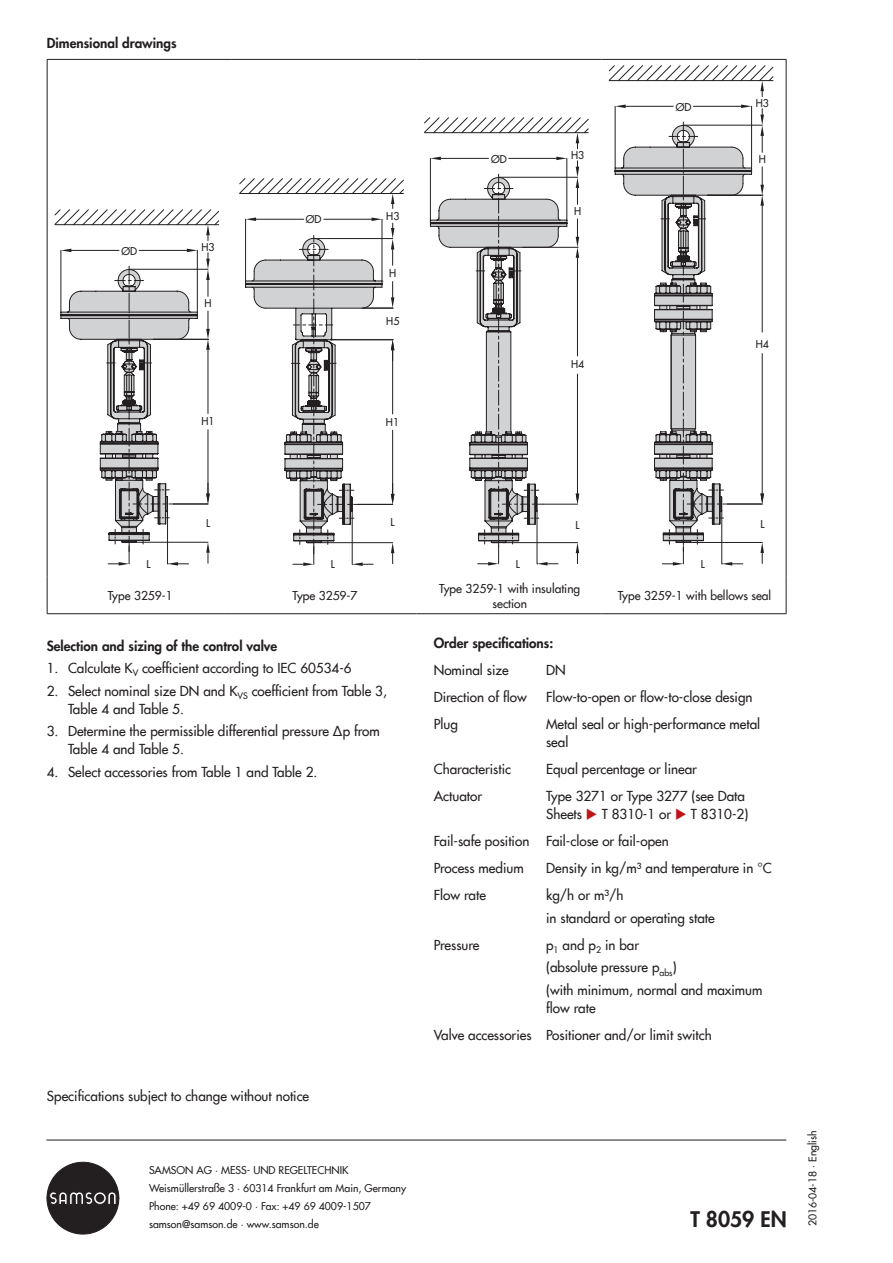
<style>
.page{position:relative;width:893px;height:1263px;background:#fff}
.page>*{position:absolute;margin:0;border:0;box-sizing:border-box;transform-origin:0 0}
.t1{font:800 21px "Futura Com";color:#231f20}
.t2{font:500 13.5px/18px "Futura Com";color:#231f20}
.t3{font:800 13.5px "Futura Com";color:#231f20}
.t4{font:500 12px/15px "Futura Com";color:#231f20;text-align:center}
.t5{font:500 10.5px/18px "Futura Com";color:#231f20}
.t6{font:10.5px "Futura";color:#231f20}
.s1{color:#be151b}
</style>
<div class="page">
<hr style="left:46px;top:1140px;width:740px;height:1px;background:#231f20">
<svg style="left:47px;top:1162px;width:72px;height:72px"></svg>
<hr style="left:47px;top:59px;width:185px;height:1px;background:#231f20">
<hr style="left:47px;top:60px;width:1px;height:517px;background:#231f20">
<hr style="left:232px;top:59px;width:185px;height:1px;background:#231f20">
<hr style="left:417px;top:59px;width:184px;height:1px;background:#231f20">
<hr style="left:601px;top:59px;width:185px;height:1px;background:#231f20">
<hr style="left:786px;top:60px;width:1px;height:517px;background:#231f20">
<hr style="left:47px;top:577px;width:1px;height:36px;background:#231f20">
<hr style="left:786px;top:577px;width:1px;height:36px;background:#231f20">
<hr style="left:47px;top:613px;width:185px;height:1px;background:#231f20">
<hr style="left:232px;top:613px;width:185px;height:1px;background:#231f20">
<hr style="left:417px;top:613px;width:184px;height:1px;background:#231f20">
<hr style="left:601px;top:613px;width:185px;height:1px;background:#231f20">
<svg style="left:206px;top:253px;width:4px;height:43px"></svg>
<hr style="left:129px;top:269px;width:79px;height:1px;background:#231f20">
<svg style="left:187px;top:249px;width:10px;height:3px"></svg>
<svg style="left:62px;top:249px;width:9px;height:3px"></svg>
<hr style="left:139px;top:250px;width:48px;height:1px;background:#231f20">
<hr style="left:71px;top:250px;width:48px;height:1px;background:#231f20">
<hr style="left:197px;top:250px;width:1px;height:62px;background:#231f20">
<hr style="left:61px;top:250px;width:1px;height:62px;background:#231f20">
<svg style="left:206px;top:542px;width:4px;height:21px"></svg>
<hr style="left:136px;top:542px;width:72px;height:1px;background:#231f20">
<svg style="left:60px;top:266px;width:138px;height:300px"></svg>
<svg style="left:206px;top:311px;width:4px;height:39px"></svg>
<svg style="left:206px;top:483px;width:4px;height:21px"></svg>
<hr style="left:208px;top:350px;width:1px;height:64px;background:#231f20">
<hr style="left:208px;top:430px;width:1px;height:63px;background:#231f20">
<hr style="left:153px;top:339px;width:55px;height:1px;background:#231f20">
<hr style="left:173px;top:504px;width:35px;height:1px;background:#231f20">
<svg style="left:55px;top:209px;width:164px;height:32px"></svg>
<svg style="left:239px;top:178px;width:165px;height:30px"></svg>
<svg style="left:245px;top:217px;width:149px;height:349px"></svg>
<hr style="left:363px;top:308px;width:30px;height:1px;background:#231f20">
<hr style="left:331px;top:339px;width:62px;height:1px;background:#231f20">
<svg style="left:576px;top:161px;width:3px;height:43px"></svg>
<hr style="left:498px;top:177px;width:79px;height:1px;background:#231f20">
<hr style="left:523px;top:247px;width:54px;height:1px;background:#231f20">
<svg style="left:556px;top:157px;width:11px;height:3px"></svg>
<svg style="left:431px;top:157px;width:10px;height:3px"></svg>
<hr style="left:509px;top:158px;width:47px;height:1px;background:#231f20">
<hr style="left:441px;top:158px;width:47px;height:1px;background:#231f20">
<hr style="left:567px;top:158px;width:1px;height:62px;background:#231f20">
<hr style="left:430px;top:158px;width:1px;height:62px;background:#231f20">
<hr style="left:577px;top:374px;width:1px;height:120px;background:#231f20">
<svg style="left:576px;top:543px;width:3px;height:21px"></svg>
<hr style="left:543px;top:504px;width:34px;height:1px;background:#231f20">
<hr style="left:503px;top:542px;width:74px;height:1px;background:#231f20">
<svg style="left:430px;top:174px;width:138px;height:391px"></svg>
<svg style="left:576px;top:219px;width:3px;height:39px"></svg>
<svg style="left:576px;top:494px;width:3px;height:10px"></svg>
<hr style="left:577px;top:258px;width:1px;height:98px;background:#231f20">
<svg style="left:424px;top:117px;width:165px;height:32px"></svg>
<svg style="left:760px;top:109px;width:4px;height:43px"></svg>
<hr style="left:683px;top:125px;width:79px;height:1px;background:#231f20">
<svg style="left:741px;top:105px;width:11px;height:3px"></svg>
<svg style="left:615px;top:105px;width:11px;height:3px"></svg>
<hr style="left:693px;top:106px;width:48px;height:1px;background:#231f20">
<hr style="left:626px;top:106px;width:47px;height:1px;background:#231f20">
<hr style="left:751px;top:106px;width:1px;height:62px;background:#231f20">
<hr style="left:615px;top:106px;width:1px;height:62px;background:#231f20">
<hr style="left:762px;top:354px;width:1px;height:139px;background:#231f20">
<svg style="left:760px;top:542px;width:4px;height:21px"></svg>
<hr style="left:687px;top:542px;width:75px;height:1px;background:#231f20">
<svg style="left:614px;top:122px;width:138px;height:444px"></svg>
<svg style="left:760px;top:167px;width:4px;height:39px"></svg>
<svg style="left:760px;top:493px;width:4px;height:11px"></svg>
<hr style="left:762px;top:206px;width:1px;height:126px;background:#231f20">
<hr style="left:707px;top:195px;width:55px;height:1px;background:#231f20">
<hr style="left:728px;top:504px;width:34px;height:1px;background:#231f20">
<svg style="left:609px;top:65px;width:164px;height:32px"></svg>
<p class="t3" style="left:47px;top:32px;width:131px">Dimensional drawings</p>
<p class="t6" style="left:122px;top:244px;width:17px">ØD</p>
<p class="t6" style="left:202px;top:240px;width:15px">H3</p>
<p class="t6" style="left:205px;top:297px;width:9px">H</p>
<p class="t6" style="left:202px;top:415px;width:15px">H1</p>
<p class="t6" style="left:306px;top:213px;width:17px">ØD</p>
<p class="t6" style="left:386px;top:209px;width:15px">H3</p>
<p class="t6" style="left:389px;top:266px;width:9px">H</p>
<p class="t6" style="left:386px;top:314px;width:15px">H5</p>
<p class="t6" style="left:386px;top:415px;width:15px">H1</p>
<p class="t6" style="left:491px;top:152px;width:17px">ØD</p>
<p class="t6" style="left:571px;top:148px;width:15px">H3</p>
<p class="t6" style="left:574px;top:205px;width:9px">H</p>
<p class="t6" style="left:571px;top:357px;width:15px">H4</p>
<p class="t6" style="left:676px;top:100px;width:17px">ØD</p>
<p class="t6" style="left:756px;top:96px;width:15px">H3</p>
<p class="t6" style="left:759px;top:153px;width:9px">H</p>
<p class="t6" style="left:756px;top:337px;width:15px">H4</p>
<p class="t6" style="left:146px;top:557px;width:6px">L</p>
<p class="t6" style="left:206px;top:516px;width:6px">L</p>
<p class="t6" style="left:331px;top:557px;width:6px">L</p>
<p class="t6" style="left:390px;top:515px;width:6px">L</p>
<p class="t6" style="left:516px;top:557px;width:6px">L</p>
<p class="t6" style="left:576px;top:518px;width:6px">L</p>
<p class="t6" style="left:701px;top:557px;width:6px">L</p>
<p class="t6" style="left:760px;top:517px;width:6px">L</p>
<p class="t4" style="left:108px;top:588px;width:66px">Type 3259‑1</p>
<p class="t4" style="left:293px;top:588px;width:66px">Type 3259‑7</p>
<p class="t4" style="left:439px;top:580px;width:143px">Type 3259-1 with insulating section</p>
<p class="t4" style="left:618px;top:588px;width:155px">Type 3259‑1 with bellows seal</p>
<p class="t3" style="left:47px;top:635px;width:232px">Selection and sizing of the control valve</p>
<p class="t2" style="left:47px;top:658px;width:306px">1. Calculate K<sub>V</sub> coefficient according to IEC 60534-6</p>
<p class="t2" style="left:68px;top:681px;width:320px;text-indent:-21px">2. Select nominal size DN and K<sub>VS</sub> coefficient from Table 3,<br>Table 4 and Table 5.</p>
<p class="t2" style="left:68px;top:721px;width:313px;text-indent:-21px">3. Determine the permissible differential pressure Δp from<br>Table 4 and Table 5.</p>
<p class="t2" style="left:47px;top:762px;width:272px">4. Select accessories from Table 1 and Table 2.</p>
<p class="t2" style="left:47px;top:1086px;width:264px">Specifications subject to change without notice</p>
<p class="t5" style="left:149px;top:1160px;width:259px">SAMSON AG · MESS- UND REGELTECHNIK Weismüllerstraße 3 · 60314 Frankfurt am Main, Germany Phone: +49 69 4009-0 · Fax: +49 69 4009-1507 samson@samson.de · www.samson.de</p>
<p class="t3" style="left:434px;top:633px;width:121px">Order specifications:</p>
<p class="t2" style="left:434px;top:660px;width:77px">Nominal size</p>
<p class="t2" style="left:546px;top:660px;width:21px">DN</p>
<p class="t2" style="left:434px;top:687px;width:94px">Direction of flow</p>
<p class="t2" style="left:546px;top:687px;width:208px">Flow-to-open or flow-to-close design</p>
<p class="t2" style="left:434px;top:714px;width:26px">Plug</p>
<p class="t2" style="left:546px;top:714px;width:216px">Metal seal or high-performance metal seal</p>
<p class="t2" style="left:434px;top:759px;width:79px">Characteristic</p>
<p class="t2" style="left:546px;top:759px;width:152px">Equal percentage or linear</p>
<p class="t2" style="left:434px;top:786px;width:50px">Actuator</p>
<p class="t2" style="left:546px;top:786px;width:204px">Type 3271 or Type 3277 (see Data<br>Sheets <span class="s1">◆</span> T 8310-1 or <span class="s1">◆</span> T 8310-2)</p>
<p class="t2" style="left:434px;top:827px;width:237px;line-height:27px">Fail-safe position Fail-close or fail-open<br>Process medium</p>
<p class="t2" style="left:546px;top:858px;width:227px">Density in kg/m³ and temperature in °C</p>
<p class="t2" style="left:434px;top:885px;width:54px">Flow rate</p>
<p class="t2" style="left:546px;top:883px;width:170px;line-height:22.5px">kg/h or m³/h<br>in standard or operating state</p>
<p class="t2" style="left:434px;top:935px;width:47px">Pressure</p>
<p class="t2" style="left:546px;top:933px;width:218px;line-height:22.5px">p<sub>1</sub> and p<sub>2</sub> in bar<br>(absolute pressure p<sub>abs</sub>)<br>(with minimum, normal and maximum</p>
<p class="t2" style="left:434px;top:993px;width:279px;line-height:27px;text-align:center">flow rate<br>Valve accessories Positioner and/or limit switch</p>
<h1 class="t1" style="left:690px;top:1203px;width:98px">T 8059 EN</h1>
<p class="t5" style="left:803px;top:1226px;width:97px;rotate:-90deg">2016-04-18 · English</p>
</div>
